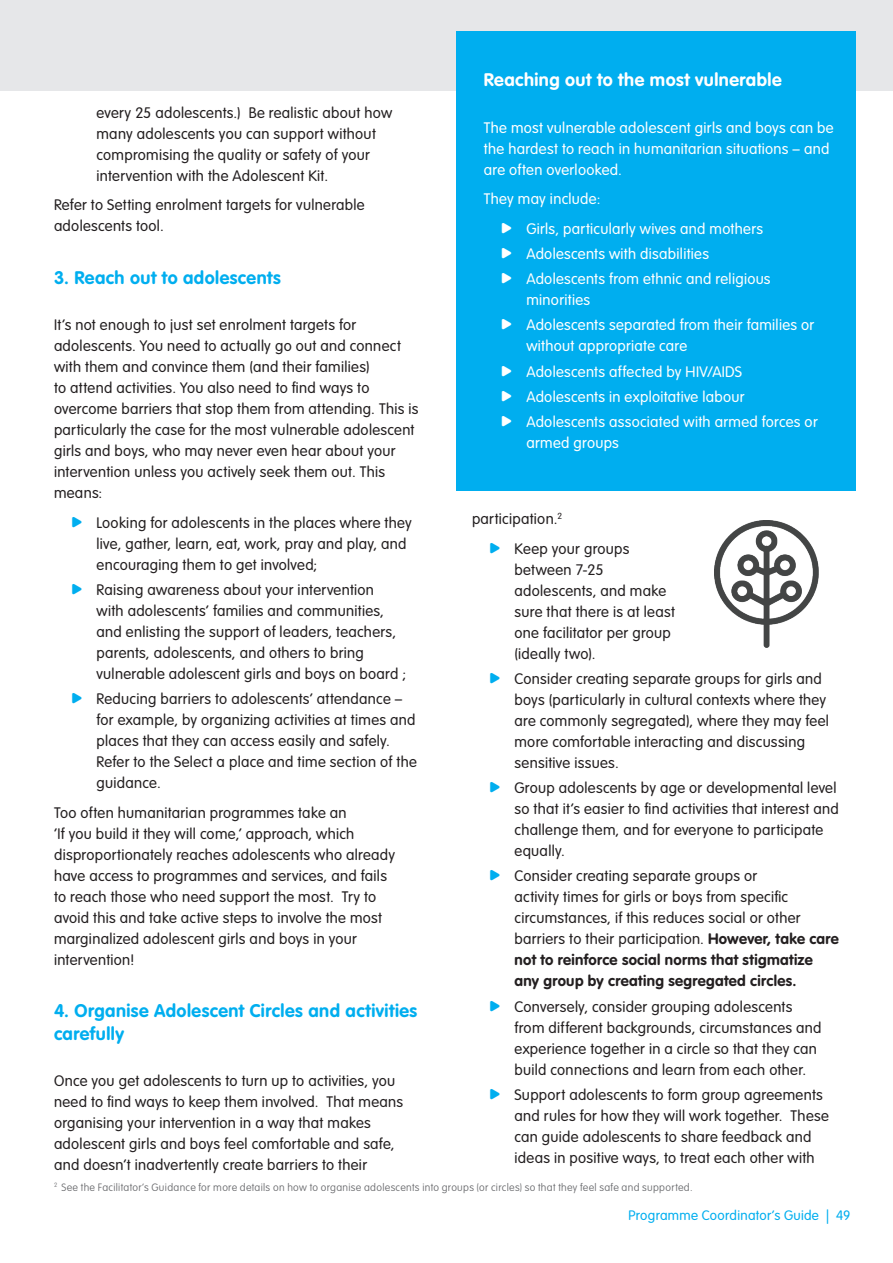
<style>
.page{position:relative;width:893px;height:1263px;background:#fff}
.page>*{position:absolute;margin:0;border:0;box-sizing:border-box;transform-origin:0 0}
.Subheading_Blue{font:700 18px/22.5px "VAG Rounded Std";letter-spacing:.025em;color:#00aeef}
.Subheading_White{font:700 18px "VAG Rounded Std";letter-spacing:.025em;color:#fff}
.Paragraph_Text{font:300 15px/21px "VAG Rounded Std";letter-spacing:.02em;color:#231f20}
.Paragraph_Text_white{font:300 15px/21px "VAG Rounded Std";letter-spacing:.02em;color:#fff}
.t1{font:300 13.5px "VAG Rounded Std";letter-spacing:.025em;color:#00aeef}
.Footnote_Formatting{font:100 10.5px "VAG Rounded Std";letter-spacing:.03em;color:#6c6d70}
.s1{color:#00aeef}
.s2{font-weight:700}
</style>
<div class="page">
<div style="left:0;top:0;width:893px;height:91px;background:#e6e7e9"></div>
<div style="left:456px;top:32px;width:399px;height:459px;background:#00aeef"></div>
<img style="left:715px;top:521px;width:104px;height:126px">
<p class="Subheading_White" style="left:484px;top:69px;width:299px">Reaching out to the most vulnerable</p>
<p class="Paragraph_Text_white" style="left:484px;top:117px;width:351px">The most vulnerable adolescent girls and boys can be the hardest to reach in humanitarian situations – and are often overlooked.</p>
<p class="Paragraph_Text_white" style="left:484px;top:189px;width:118px">They may include:</p>
<p class="Paragraph_Text_white" style="left:501px;top:218px;width:264px">• Girls, particularly wives and mothers</p>
<p class="Paragraph_Text_white" style="left:501px;top:244px;width:210px">• Adolescents with disabilities</p>
<p class="Paragraph_Text_white" style="left:526px;top:269px;width:246px;text-indent:-26px">• Adolescents from ethnic and religious minorities</p>
<p class="Paragraph_Text_white" style="left:526px;top:315px;width:289px;text-indent:-26px">• Adolescents separated from their families or without appropriate care</p>
<p class="Paragraph_Text_white" style="left:501px;top:361px;width:243px">• Adolescents affected by HIV/AIDS</p>
<p class="Paragraph_Text_white" style="left:501px;top:387px;width:245px">• Adolescents in exploitative labour</p>
<p class="Paragraph_Text_white" style="left:526px;top:412px;width:293px;text-indent:-26px">• Adolescents associated with armed forces or armed groups</p>
<p class="Paragraph_Text" style="left:97px;top:103px;width:297px">every 25 adolescents.) Be realistic about how many adolescents you can support without compromising the quality or safety of your intervention with the Adolescent Kit.</p>
<p class="Paragraph_Text" style="left:54px;top:195px;width:312px">Refer to Setting enrolment targets for vulnerable adolescents tool.</p>
<p class="Subheading_Blue" style="left:54px;top:267px;width:228px">3. Reach out to adolescents</p>
<p class="Paragraph_Text" style="left:54px;top:315px;width:366px">It’s not enough to just set enrolment targets for adolescents. You need to actually go out and connect with them and convince them (and their families)<br>to attend activities. You also need to find ways to overcome barriers that stop them from attending. This is particularly the case for the most vulnerable adolescent girls and boys, who may never even hear about your intervention unless you actively seek them out. This means:</p>
<p class="Paragraph_Text" style="left:97px;top:512px;width:317px;text-indent:-26px"><span class="s1">•</span> Looking for adolescents in the places where they live, gather, learn, eat, work, pray and play, and encouraging them to get involved;</p>
<p class="Paragraph_Text" style="left:97px;top:580px;width:311px;text-indent:-26px"><span class="s1">•</span> Raising awareness about your intervention<br>with adolescents’ families and communities, and enlisting the support of leaders, teachers, parents, adolescents, and others to bring vulnerable adolescent girls and boys on board ;</p>
<p class="Paragraph_Text" style="left:97px;top:689px;width:322px;text-indent:-26px"><span class="s1">•</span> Reducing barriers to adolescents’ attendance – for example, by organizing activities at times and places that they can access easily and safely.<br>Refer to the Select a place and time section of the guidance.</p>
<p class="Paragraph_Text" style="left:54px;top:802px;width:343px">Too often humanitarian programmes take an<br>‘If you build it they will come,’ approach, which disproportionately reaches adolescents who already have access to programmes and services, and fails to reach those who need support the most. Try to avoid this and take active steps to involve the most marginalized adolescent girls and boys in your intervention!</p>
<p class="Subheading_Blue" style="left:54px;top:1000px;width:365px">4. Organise Adolescent Circles and activities carefully</p>
<p class="Paragraph_Text" style="left:54px;top:1071px;width:351px">Once you get adolescents to turn up to activities, you need to find ways to keep them involved. That means organising your intervention in a way that makes adolescent girls and boys feel comfortable and safe, and doesn’t inadvertently create barriers to their</p>
<p class="Paragraph_Text" style="left:472px;top:509px;width:92px">participation.<sup>2</sup></p>
<p class="Paragraph_Text" style="left:514px;top:538px;width:162px;text-indent:-26px"><span class="s1">•</span> Keep your groups between 7-25 adolescents, and make sure that there is at least one facilitator per group (ideally two).</p>
<p class="Paragraph_Text" style="left:514px;top:669px;width:316px;text-indent:-26px"><span class="s1">•</span> Consider creating separate groups for girls and boys (particularly in cultural contexts where they are commonly segregated), where they may feel more comfortable interacting and discussing sensitive issues.</p>
<p class="Paragraph_Text" style="left:514px;top:778px;width:326px;text-indent:-26px"><span class="s1">•</span> Group adolescents by age or developmental level so that it’s easier to find activities that interest and challenge them, and for everyone to participate equally.</p>
<p class="Paragraph_Text" style="left:514px;top:866px;width:326px;text-indent:-26px"><span class="s1">•</span> Consider creating separate groups or<br>activity times for girls or boys from specific circumstances, if this reduces social or other barriers to their participation. <span class="s2">However, take care not to reinforce social norms that stigmatize any group by creating segregated circles.</span></p>
<p class="Paragraph_Text" style="left:514px;top:996px;width:309px;text-indent:-26px"><span class="s1">•</span> Conversely, consider grouping adolescents from different backgrounds, circumstances and experience together in a circle so that they can build connections and learn from each other.</p>
<p class="Paragraph_Text" style="left:514px;top:1085px;width:316px;text-indent:-26px"><span class="s1">•</span> Support adolescents to form group agreements and rules for how they will work together. These can guide adolescents to share feedback and ideas in positive ways, to treat each other with</p>
<p class="Footnote_Formatting" style="left:54px;top:1181px;width:640px"><sup>2</sup> See the Facilitator’s Guidance for more details on how to organise adolescents into groups (or circles) so that they feel safe and supported.</p>
<p class="t1" style="left:629px;top:1208px;width:223px">Programme Coordinator’s Guide | 49</p>
</div>
